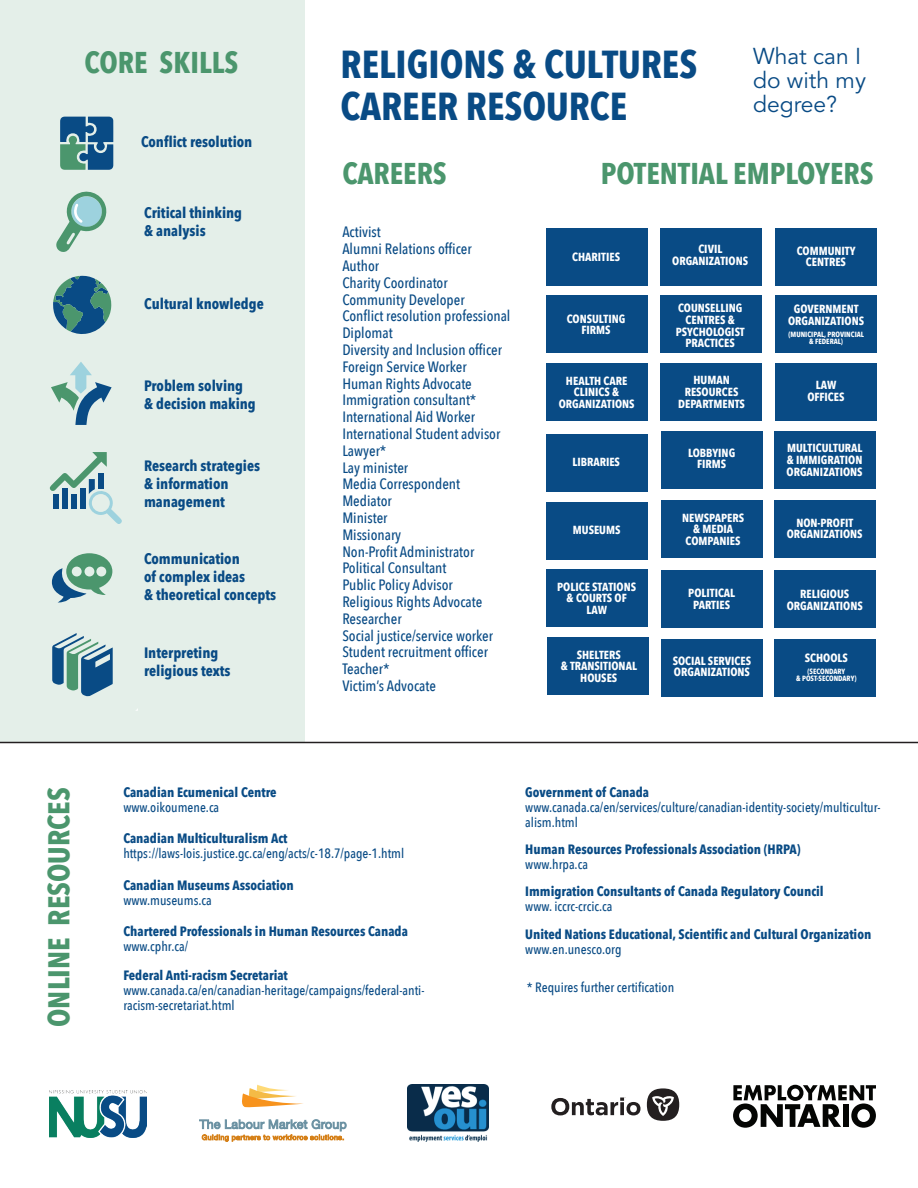
<style>
.page{position:relative;width:918px;height:1188px;background:#fff}
.page>*{position:absolute;margin:0;border:0;box-sizing:border-box;transform-origin:0 0}
.t1{font:700 38.85px/42px "Avenir Next Condensed";color:#094b85}
.t2{font:700 30px "Avenir Next Condensed";color:#4b966d}
.t3{font:22.8px/24px "Avenir LT Std";color:#094b85}
.t4{font:500 15px/16.8px "Avenir Next Condensed";color:#094b85}
.t5{font:700 15px/18px "Avenir Next Condensed";color:#094b85}
.t6{font:500 13.5px/15px "Avenir Next Condensed";color:#094b85}
.t7{font:700 13.5px "Avenir Next Condensed";color:#094b85}
.t8{font:700 11.7px/11.7px "Avenir Next Condensed";color:#fff;text-align:center}
.t9{font:700 7.5px/7.5px "Avenir Next Condensed";color:#fff;text-align:center}
</style>
<div class="page">
<div style="left:660px;top:296px;width:101px;height:57px;background:#094b85"></div>
<div style="left:546px;top:296px;width:101px;height:57px;background:#094b85"></div>
<div style="left:546px;top:502px;width:101px;height:57px;background:#094b85"></div>
<div style="left:660px;top:363px;width:101px;height:57px;background:#094b85"></div>
<div style="left:546px;top:363px;width:101px;height:57px;background:#094b85"></div>
<div style="left:546px;top:570px;width:101px;height:57px;background:#094b85"></div>
<div style="left:775px;top:228px;width:102px;height:57px;background:#094b85"></div>
<div style="left:775px;top:296px;width:102px;height:57px;background:#094b85"></div>
<div style="left:775px;top:363px;width:102px;height:57px;background:#094b85"></div>
<div style="left:662px;top:431px;width:101px;height:57px;background:#094b85"></div>
<div style="left:548px;top:638px;width:101px;height:57px;background:#094b85"></div>
<div style="left:662px;top:500px;width:101px;height:57px;background:#094b85"></div>
<div style="left:662px;top:570px;width:101px;height:57px;background:#094b85"></div>
<div style="left:662px;top:639px;width:101px;height:57px;background:#094b85"></div>
<div style="left:775px;top:431px;width:101px;height:57px;background:#094b85"></div>
<div style="left:775px;top:500px;width:101px;height:57px;background:#094b85"></div>
<div style="left:775px;top:570px;width:101px;height:57px;background:#094b85"></div>
<div style="left:775px;top:639px;width:101px;height:57px;background:#094b85"></div>
<div style="left:660px;top:228px;width:101px;height:57px;background:#094b85"></div>
<div style="left:546px;top:228px;width:101px;height:57px;background:#094b85"></div>
<div style="left:546px;top:435px;width:101px;height:57px;background:#094b85"></div>
<div style="left:0;top:0;width:305px;height:742px;background:#e4efe9"></div>
<img style="left:50px;top:1090px;width:97px;height:47px">
<svg style="left:242px;top:1085px;width:61px;height:23px"></svg>
<svg style="left:199px;top:1119px;width:148px;height:23px"></svg>
<img style="left:407px;top:1085px;width:82px;height:56px">
<svg style="left:551px;top:1098px;width:90px;height:17px"></svg>
<div style="left:647px;top:1088px;width:32px;height:33px;background:#231f20;border-radius:50%"></div>
<svg style="left:652px;top:1096px;width:22px;height:20px"></svg>
<svg style="left:733px;top:1085px;width:143px;height:43px"></svg>
<hr style="left:0;top:742px;width:918px;height:1px;background:#231f20">
<svg style="left:56px;top:191px;width:51px;height:61px"></svg>
<svg style="left:60px;top:117px;width:53px;height:53px;background:#37738e"></svg>
<svg style="left:53px;top:275px;width:59px;height:59px"></svg>
<svg style="left:51px;top:362px;width:61px;height:63px"></svg>
<svg style="left:50px;top:452px;width:72px;height:72px"></svg>
<svg style="left:52px;top:553px;width:60px;height:50px"></svg>
<svg style="left:52px;top:633px;width:61px;height:63px"></svg>
<h2 class="t2" style="left:85px;top:44px;width:155px">CORE SKILLS</h2>
<p class="t5" style="left:141px;top:133px;width:113px">Conflict resolution</p>
<p class="t5" style="left:144px;top:203px;width:100px">Critical thinking &amp; analysis</p>
<p class="t5" style="left:144px;top:295px;width:121px">Cultural knowledge</p>
<p class="t5" style="left:144px;top:377px;width:113px">Problem solving &amp; decision making</p>
<p class="t5" style="left:144px;top:456px;width:118px">Research strategies &amp; information management</p>
<p class="t5" style="left:144px;top:550px;width:134px">Communication<br>of complex ideas<br>&amp; theoretical concepts</p>
<p class="t5" style="left:144px;top:643px;width:88px">Interpreting religious texts</p>
<h1 class="t1" style="left:341px;top:43px;width:358px">RELIGIONS &amp; CULTURES<br>CAREER RESOURCE</h1>
<h3 class="t3" style="left:753px;top:45px;width:114px">What can I do with my</h3>
<h2 class="t2" style="left:342px;top:155px;width:106px">CAREERS</h2>
<h2 class="t2" style="left:601px;top:155px;width:274px">POTENTIAL EMPLOYERS</h2>
<p class="t4" style="left:342px;top:224px;width:170px">Activist<br>Alumni Relations officer<br>Author<br>Charity Coordinator<br>Community Developer<br>Conflict resolution professional<br>Diplomat<br>Diversity and Inclusion officer<br>Foreign Service Worker<br>Human Rights Advocate<br>Immigration consultant*<br>International Aid Worker<br>International Student advisor<br>Lawyer*<br>Lay minister<br>Media Correspondent<br>Mediator<br>Minister<br>Missionary<br>Non-Profit Administrator<br>Political Consultant<br>Public Policy Advisor<br>Religious Rights Advocate<br>Researcher<br>Social justice/service worker<br>Student recruitment officer<br>Teacher*<br>Victim’s Advocate</p>
<p class="t8" style="left:572px;top:251px;width:49px">CHARITIES</p>
<p class="t8" style="left:672px;top:243px;width:78px">CIVIL<br>ORGANIZATIONS</p>
<p class="t8" style="left:567px;top:313px;width:60px">CONSULTING<br>FIRMS</p>
<p class="t8" style="left:676px;top:302px;width:70px">COUNSELLING<br>CENTRES &amp;<br>PSYCHOLOGIST<br>PRACTICES</p>
<p class="t8" style="left:559px;top:375px;width:78px">HEALTH CARE<br>CLINICS &amp;<br>ORGANIZATIONS</p>
<p class="t8" style="left:572px;top:456px;width:49px">LIBRARIES</p>
<p class="t8" style="left:573px;top:524px;width:49px">MUSEUMS</p>
<p class="t8" style="left:557px;top:581px;width:80px">POLICE STATIONS &amp; COURTS OF<br>LAW</p>
<p class="t8" style="left:561px;top:649px;width:78px">SHELTERS<br>&amp; TRANSITIONAL<br>HOUSES</p>
<p class="t8" style="left:678px;top:374px;width:68px">HUMAN<br>RESOURCES<br>DEPARTMENTS</p>
<p class="t8" style="left:688px;top:447px;width:49px">LOBBYING<br>FIRMS</p>
<p class="t8" style="left:682px;top:512px;width:63px">NEWSPAPERS &amp; MEDIA<br>COMPANIES</p>
<p class="t8" style="left:688px;top:587px;width:48px">POLITICAL<br>PARTIES</p>
<p class="t8" style="left:673px;top:655px;width:80px;text-align:left">SOCIAL SERVICES<br>ORGANIZATIONS</p>
<p class="t8" style="left:797px;top:245px;width:60px">COMMUNITY<br>CENTRES</p>
<p class="t8" style="left:788px;top:303px;width:78px">GOVERNMENT<br>ORGANIZATIONS</p>
<p class="t9" style="left:788px;top:330px;width:77px">(MUNICIPAL, PROVINCIAL &amp; FEDERAL)</p>
<p class="t8" style="left:807px;top:379px;width:39px">LAW<br>OFFICES</p>
<p class="t8" style="left:787px;top:442px;width:78px;text-align:justify">MULTICULTURAL &amp; IMMIGRATION ORGANIZATIONS</p>
<p class="t8" style="left:787px;top:517px;width:78px">NON-PROFIT<br>ORGANIZATIONS</p>
<p class="t8" style="left:787px;top:588px;width:78px">RELIGIOUS<br>ORGANIZATIONS</p>
<p class="t8" style="left:805px;top:652px;width:45px">SCHOOLS</p>
<p class="t9" style="left:796px;top:667px;width:62px">(SECONDARY<br>&amp; POST-SECONDARY)</p>
<h2 class="t2" style="left:41px;top:1027px;width:241px;rotate:-90deg">ONLINE RESOURCES</h2>
<p class="t7" style="left:123px;top:784px;width:155px">Canadian Ecumenical Centre</p>
<p class="t6" style="left:123px;top:799px;width:97px">www.oikoumene.ca</p>
<p class="t7" style="left:123px;top:830px;width:166px">Canadian Multiculturalism Act</p>
<p class="t6" style="left:123px;top:846px;width:282px">https://laws-lois.justice.gc.ca/eng/acts/c-18.7/page-1.html</p>
<p class="t7" style="left:123px;top:877px;width:172px">Canadian Museums Association</p>
<p class="t6" style="left:123px;top:892px;width:90px">www.museums.ca</p>
<p class="t7" style="left:123px;top:923px;width:286px">Chartered Professionals in Human Resources Canada</p>
<p class="t6" style="left:123px;top:939px;width:66px">www.cphr.ca/</p>
<p class="t7" style="left:123px;top:967px;width:166px">Federal Anti-racism Secretariat</p>
<p class="t6" style="left:123px;top:982px;width:303px">www.canada.ca/en/canadian-heritage/campaigns/federal-anti&shy;racism-secretariat.html</p>
<p class="t7" style="left:525px;top:784px;width:125px">Government of Canada</p>
<p class="t6" style="left:525px;top:799px;width:357px">www.canada.ca/en/services/culture/canadian-identity-society/multicultur&shy;alism.html</p>
<p class="t7" style="left:525px;top:841px;width:277px">Human Resources Professionals Association (HRPA)</p>
<p class="t6" style="left:525px;top:856px;width:64px">www.hrpa.ca</p>
<p class="t7" style="left:525px;top:883px;width:300px">Immigration Consultants of Canada Regulatory Council</p>
<p class="t6" style="left:525px;top:898px;width:89px">www. iccrc-crcic.ca</p>
<p class="t7" style="left:525px;top:926px;width:348px">United Nations Educational, Scientific and Cultural Organization</p>
<p class="t6" style="left:525px;top:942px;width:98px">www.en.unesco.org</p>
<p class="t6" style="left:527px;top:980px;width:149px">* Requires further certification</p>
</div>
